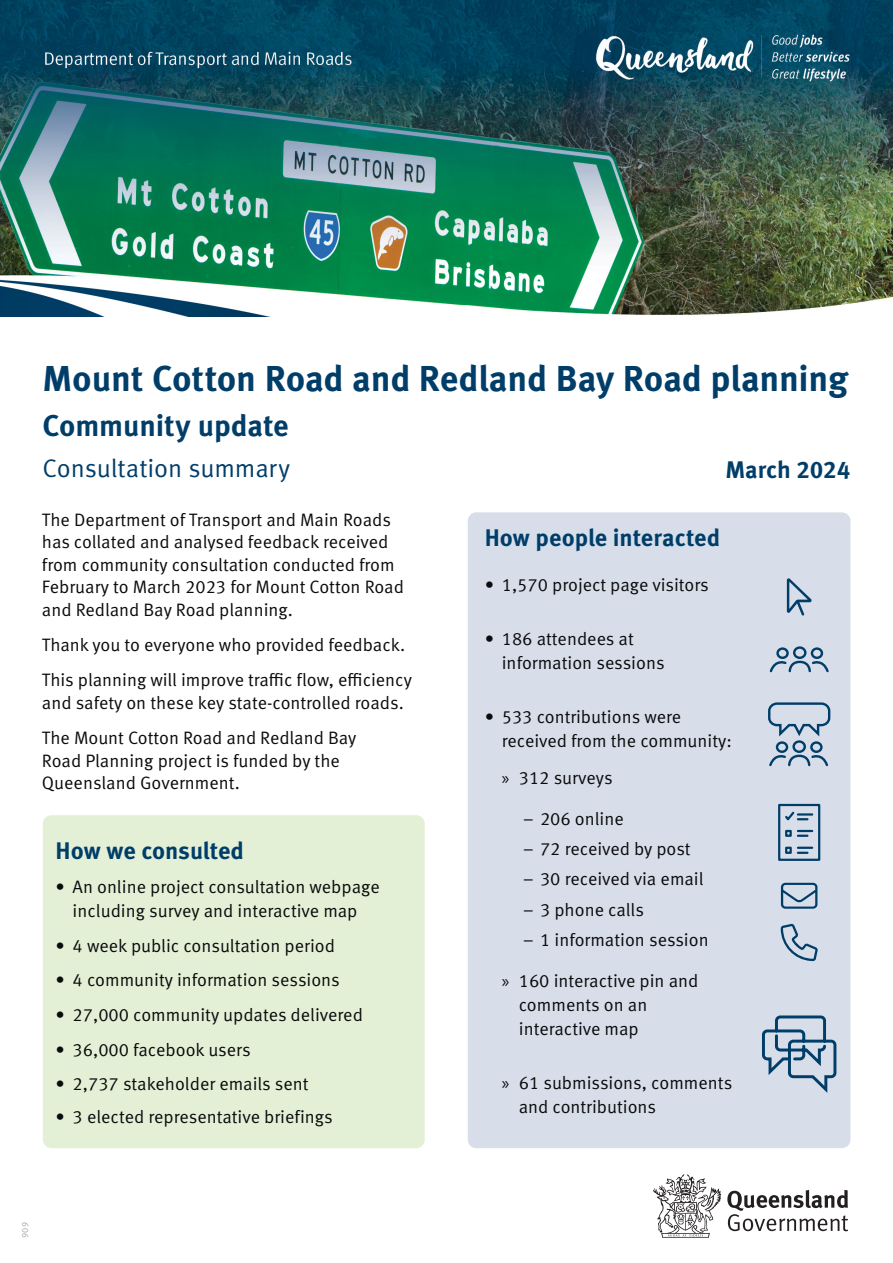
<style>
.page{position:relative;width:893px;height:1263px;background:#fff}
.page>*{position:absolute;margin:0;border:0;box-sizing:border-box;transform-origin:0 0}
.Heading_1{font:700 36px "Meta Pro";letter-spacing:-.01em;color:#003e69}
.Heading_1-2{font:700 30px "Meta Pro";letter-spacing:-.005em;color:#003e69}
.Heading_1-3{font:25.5px "Meta Pro Norm";letter-spacing:-.01em;color:#003e69}
.Heading_3{font:700 24px "Meta Pro";letter-spacing:-.005em;color:#003e69}
.Body{font:18px/22.5px "Meta Pro Norm";color:#090b0c}
.t1{font:9px "Meta Pro Norm";color:#a8a9ad}
.s1{font-family:"Myriad Pro"}
.s2{font-family:"Meta Normal"}
</style>
<div class="page">
<div style="left:43px;top:815px;width:382px;height:333px;background:#e3f0d5;border-radius:9px"></div>
<img style="left:0;top:0;width:893px;height:317px">
<div style="left:468px;top:512px;width:382px;height:636px;background:#d8dee9;border-radius:9px"></div>
<svg style="left:727px;top:1190px;width:121px;height:41px"></svg>
<svg style="left:653px;top:1174px;width:68px;height:64px"></svg>
<svg style="left:787px;top:578px;width:24px;height:38px"></svg>
<svg style="left:762px;top:1015px;width:75px;height:78px"></svg>
<svg style="left:769px;top:646px;width:60px;height:27px"></svg>
<svg style="left:768px;top:702px;width:63px;height:65px"></svg>
<svg style="left:778px;top:803px;width:43px;height:58px"></svg>
<svg style="left:781px;top:883px;width:36px;height:26px"></svg>
<svg style="left:781px;top:924px;width:37px;height:37px"></svg>
<p class="Heading_1" style="left:43px;top:350px;width:807px">Mount Cotton Road and Redland Bay Road planning</p>
<p class="Heading_1-2" style="left:43px;top:402px;width:248px">Community update</p>
<p class="Heading_1-3" style="left:43px;top:449px;width:249px">Consultation summary</p>
<p class="Heading_3" style="left:725px;top:451px;width:127px">March 2024</p>
<p class="Body" style="left:42px;top:507px;width:364px">The Department of Transport and Main Roads has collated and analysed feedback received from community consultation conducted from February to March 2023 for Mount Cotton Road and Redland Bay Road planning.</p>
<p class="Body" style="left:42px;top:632px;width:365px">Thank you to everyone who provided feedback.</p>
<p class="Body" style="left:42px;top:668px;width:371px">This planning will improve traffic flow, efficiency and safety on these key state-controlled roads.</p>
<p class="Body" style="left:42px;top:726px;width:316px">The Mount Cotton Road and Redland Bay<br>Road Planning project is funded by the<br>Queensland Government.</p>
<p class="Heading_3" style="left:56px;top:831px;width:190px">How we consulted</p>
<p class="Body" style="left:56px;top:874px;width:326px;line-height:24px;text-align:center">• An online project consultation webpage including survey and interactive map</p>
<p class="Body" style="left:56px;top:933px;width:281px">• 4 week public consultation period</p>
<p class="Body" style="left:56px;top:968px;width:286px">• 4 community information sessions</p>
<p class="Body" style="left:56px;top:1002px;width:309px">• 27,000 community updates delivered</p>
<p class="Body" style="left:56px;top:1037px;width:197px">• 36,000 facebook users</p>
<p class="Body" style="left:56px;top:1072px;width:255px">• 2,737 stakeholder emails sent</p>
<p class="Body" style="left:56px;top:1104px;width:279px">• 3 elected representative briefings</p>
<p class="Heading_3" style="left:485px;top:519px;width:237px">How people interacted</p>
<p class="Body" style="left:485px;top:573px;width:226px">• 1,570 project page visitors</p>
<p class="Body" style="left:502px;top:626px;width:164px;line-height:24px;text-indent:-17px">• 186 attendees at information sessions</p>
<p class="Body" style="left:502px;top:703px;width:232px;line-height:24px;text-indent:-17px">• 533 contributions were received from the community:</p>
<p class="Body" style="left:502px;top:765px;width:112px"><span class="s1">»</span> 312 surveys</p>
<p class="Body" style="left:523px;top:806px;width:102px"><span class="s2">–</span> 206 online</p>
<p class="Body" style="left:523px;top:836px;width:169px"><span class="s2">–</span> 72 received by post</p>
<p class="Body" style="left:523px;top:867px;width:182px"><span class="s2">–</span> 30 received via email</p>
<p class="Body" style="left:523px;top:897px;width:122px"><span class="s2">–</span> 3 phone calls</p>
<p class="Body" style="left:523px;top:927px;width:187px"><span class="s2">–</span> 1 information session</p>
<p class="Body" style="left:519px;top:968px;width:181px;line-height:24px;text-indent:-17px"><span class="s1">»</span> 160 interactive pin and comments on an interactive map</p>
<p class="Body" style="left:519px;top:1069px;width:215px;line-height:24px;text-indent:-17px"><span class="s1">»</span> 61 submissions, comments and contributions</p>
<p class="t1" style="left:18px;top:1238px;width:17px;rotate:-90deg">909</p>
</div>
